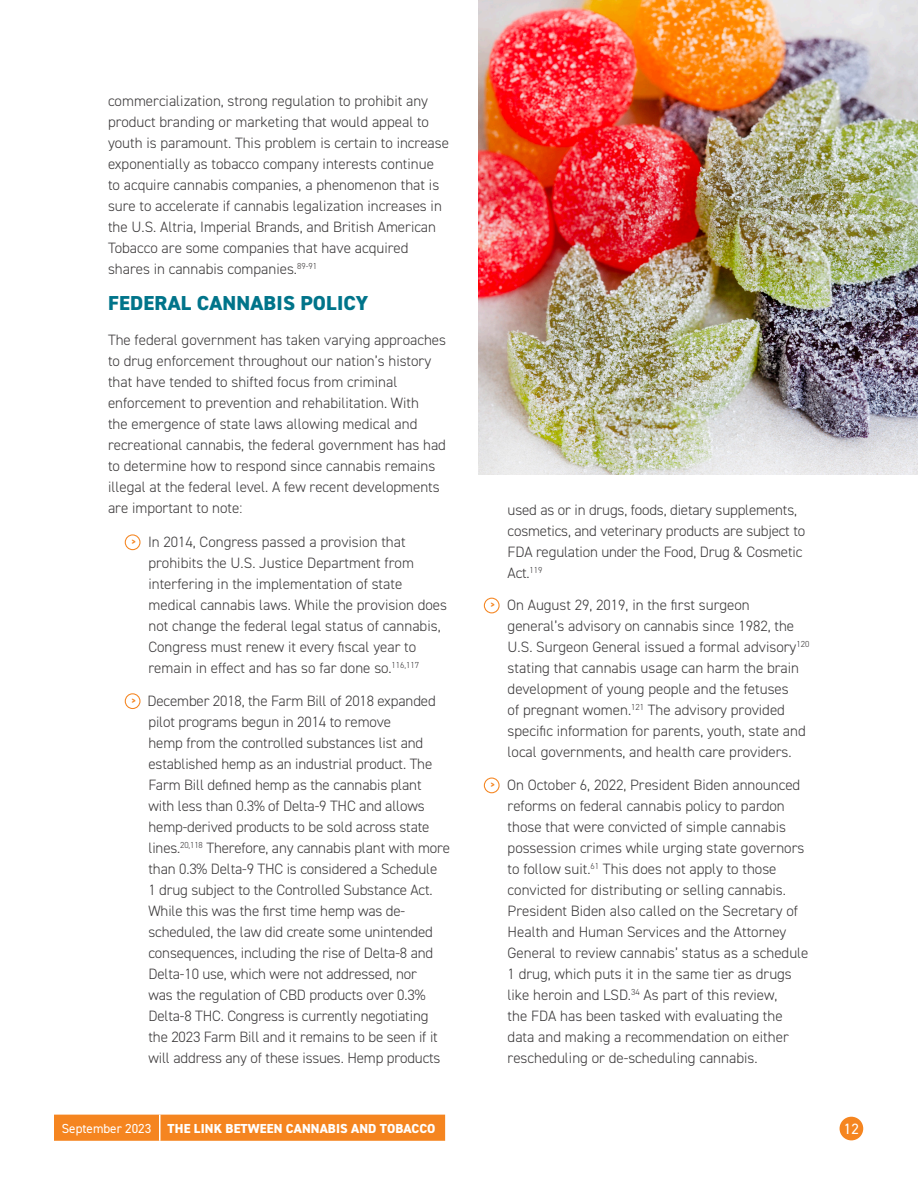
<style>
.page{position:relative;width:918px;height:1188px;background:#fff}
.page>*{position:absolute;margin:0;border:0;box-sizing:border-box;transform-origin:0 0}
.Body{font:800 20.25px "DIN2014";letter-spacing:.01em;color:#00748a}
.Body-2{font:300 15px/21px "DIN2014";color:#3c3a3b}
.t1{font:15px "DIN2014";color:#fff}
.t2{font:800 13.05px "DIN2014";letter-spacing:.01em;color:#fff}
.t3{font:700 9.6px "DIN2014";color:#f58520}
.s1{font-weight:400}
</style>
<div class="page">
<div style="left:840px;top:1117px;width:23px;height:23px;background:#f58520;border-radius:50%"></div>
<div style="left:54px;top:1115px;width:391px;height:26px;background:#f58520"></div>
<div style="left:125px;top:534px;width:16px;height:16px;border:1px solid #f58520;border-radius:50%"></div>
<div style="left:125px;top:693px;width:16px;height:16px;border:1px solid #f58520;border-radius:50%"></div>
<div style="left:484px;top:598px;width:16px;height:15px;border:1px solid #f58520;border-radius:50%"></div>
<div style="left:484px;top:778px;width:16px;height:15px;border:1px solid #f58520;border-radius:50%"></div>
<img style="left:478px;top:0;width:440px;height:474px">
<p class="Body-2" style="left:108px;top:91px;width:343px">commercialization, strong regulation to prohibit any product branding or marketing that would appeal to youth is paramount. This problem is certain to increase exponentially as tobacco company interests continue to acquire cannabis companies, a phenomenon that is sure to accelerate if cannabis legalization increases in the U.S. Altria, Imperial Brands, and British American Tobacco are some companies that have acquired shares in cannabis companies.<sup>89-91</sup></p>
<p class="Body" style="left:108px;top:290px;width:262px">FEDERAL CANNABIS POLICY</p>
<p class="Body-2" style="left:108px;top:329px;width:340px">The federal government has taken varying approaches to drug enforcement throughout our nation’s history that have tended to shifted focus from criminal enforcement to prevention and rehabilitation. With<br>the emergence of state laws allowing medical and recreational cannabis, the federal government has had to determine how to respond since cannabis remains illegal at the federal level. A few recent developments are important to note:</p>
<p class="t3" style="left:131px;top:535px;width:7px">&gt;</p>
<p class="Body-2" style="left:148px;top:532px;width:301px">In 2014, Congress passed a provision that prohibits the U.S. Justice Department from interfering in the implementation of state medical cannabis laws. While the provision does not change the federal legal status of cannabis, Congress must renew it every fiscal year to remain in effect and has so far done so.<sup>116,117</sup></p>
<p class="t3" style="left:131px;top:694px;width:7px">&gt;</p>
<p class="Body-2" style="left:148px;top:690px;width:304px">December 2018, the Farm Bill of 2018 expanded pilot programs begun in 2014 to remove<br>hemp from the controlled substances list and established hemp as an industrial product. The Farm Bill defined hemp as the cannabis plant with less than 0.3% of Delta-9 THC and allows hemp-derived products to be sold across state lines.<sup>20,118</sup> Therefore, any cannabis plant with more than 0.3% Delta-9 THC is considered a Schedule<br>1 drug subject to the Controlled Substance Act.<br>While this was the first time hemp was de&shy;scheduled, the law did create some unintended consequences, including the rise of Delta-8 and Delta-10 use, which were not addressed, nor<br>was the regulation of CBD products over 0.3% Delta-8 THC. Congress is currently negotiating the 2023 Farm Bill and it remains to be seen if it will address any of these issues. Hemp products</p>
<p class="Body-2" style="left:508px;top:499px;width:299px">used as or in drugs, foods, dietary supplements, cosmetics, and veterinary products are subject to FDA regulation under the Food, Drug &amp; Cosmetic Act.<sup>119</sup></p>
<p class="t3" style="left:490px;top:599px;width:7px">&gt;</p>
<p class="Body-2" style="left:507px;top:595px;width:304px">On August 29, 2019, in the first surgeon general’s advisory on cannabis since 1982, the U.S. Surgeon General issued a formal advisory<sup>120 </sup>stating that cannabis usage can harm the brain development of young people and the fetuses<br>of pregnant women.<sup>121</sup> The advisory provided specific information for parents, youth, state and local governments, and health care providers.</p>
<p class="t3" style="left:490px;top:778px;width:7px">&gt;</p>
<p class="Body-2" style="left:507px;top:775px;width:303px">On October 6, 2022, President Biden announced reforms on federal cannabis policy to pardon those that were convicted of simple cannabis possession crimes while urging state governors to follow suit.<sup>61</sup> This does not apply to those convicted for distributing or selling cannabis.<br>President Biden also called on the Secretary of Health and Human Services and the Attorney General to review cannabis’ status as a schedule 1 drug, which puts it in the same tier as drugs like heroin and LSD.<sup>34</sup> As part of this review,<br>the FDA has been tasked with evaluating the data and making a recommendation on either rescheduling or de-scheduling cannabis.</p>
<p class="t2" style="left:62px;top:1120px;width:375px"><span class="s1">September 2023</span> THE LINK BETWEEN CANNABIS AND TOBACCO</p>
<p class="t1" style="left:844px;top:1119px;width:16px">12</p>
</div>
